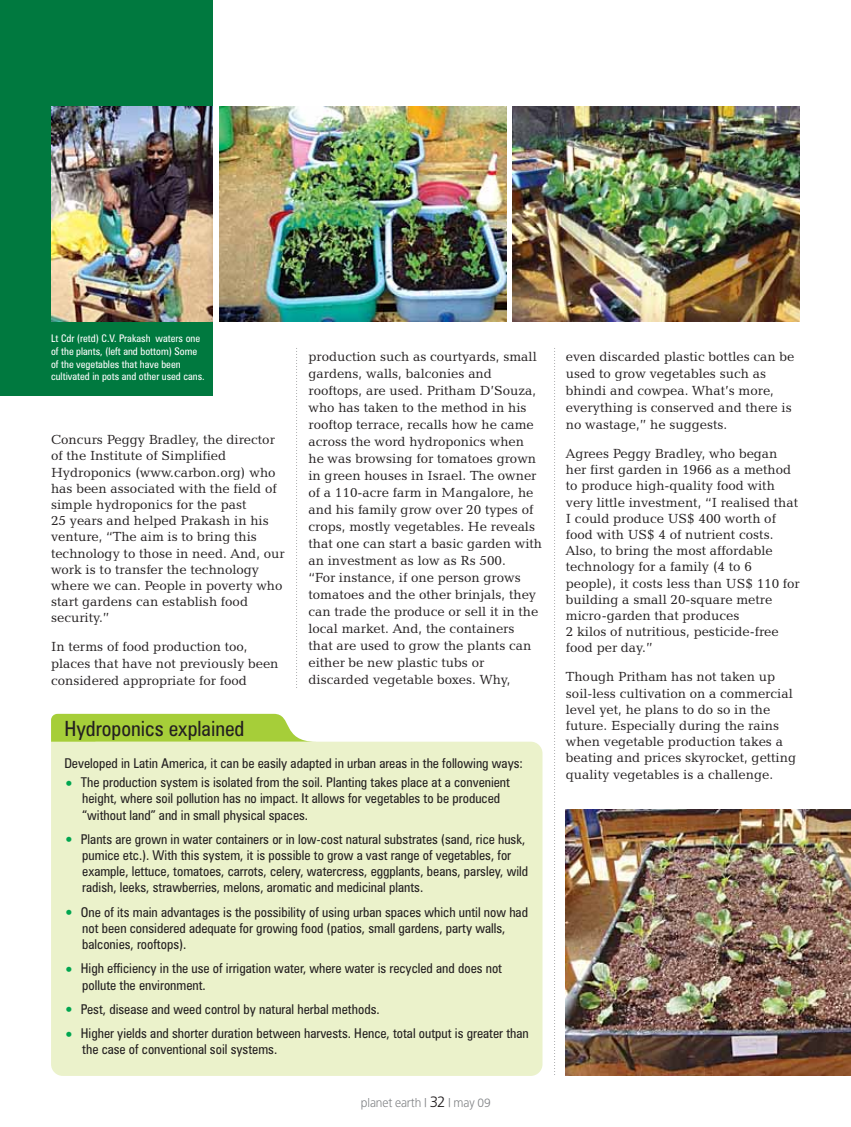
<style>
.page{position:relative;width:851px;height:1127px;background:#fff}
.page>*{position:absolute;margin:0;border:0;box-sizing:border-box;transform-origin:0 0}
.t1{font:condensed 21px "Zurich BT";color:#231f20}
.t2{font:15px "Bastardus Sans";color:#231f20}
.t3{font:13.5px/16.2px "Candida BT";color:#231f20}
.t4{font:condensed 13.5px/16.2px "Zurich BT";color:#231f20}
.t5{font:12px "Bastardus Sans";color:#808285}
.t6{font:condensed 10.5px/12.6px "Zurich BT";color:#fff}
</style>
<div class="page">
<svg style="left:51px;top:714px;width:265px;height:28px;background:#afd34e"></svg>
<img style="left:512px;top:106px;width:287px;height:216px">
<img style="left:219px;top:106px;width:288px;height:216px">
<img style="left:566px;top:809px;width:284px;height:266px">
<div style="left:51px;top:742px;width:491px;height:334px;background:#ebf2cb"></div>
<div style="left:0;top:0;width:213px;height:395px;background:#00793f"></div>
<svg style="left:554px;top:348px;width:1px;height:727px"></svg>
<svg style="left:296px;top:348px;width:1px;height:340px"></svg>
<img style="left:52px;top:106px;width:161px;height:215px">
<svg style="left:66px;top:780px;width:5px;height:5px"></svg>
<svg style="left:66px;top:837px;width:5px;height:5px"></svg>
<svg style="left:66px;top:910px;width:5px;height:5px"></svg>
<svg style="left:66px;top:966px;width:5px;height:6px"></svg>
<svg style="left:66px;top:1007px;width:5px;height:5px"></svg>
<svg style="left:66px;top:1031px;width:5px;height:5px"></svg>
<p class="t6" style="left:51px;top:333px;width:155px">Lt Cdr (retd) C.V. Prakash waters one of the plants, (left and bottom) Some of the vegetables that have been cultivated in pots and other used cans.</p>
<p class="t3" style="left:51px;top:433px;width:235px">Concurs Peggy Bradley, the director of the Institute of Simplified<br>Hydroponics (www.carbon.org) who has been associated with the field of simple hydroponics for the past<br>25 years and helped Prakash in his venture, “The aim is to bring this technology to those in need. And, our work is to transfer the technology where we can. People in poverty who start gardens can establish food security.”</p>
<p class="t3" style="left:51px;top:640px;width:229px;line-height:17px">In terms of food production too, places that have not previously been considered appropriate for food</p>
<p class="t3" style="left:308px;top:349px;width:235px;line-height:17px">production such as courtyards, small gardens, walls, balconies and rooftops, are used. Pritham D’Souza, who has taken to the method in his rooftop terrace, recalls how he came across the word hydroponics when he was browsing for tomatoes grown in green houses in Israel. The owner of a 110-acre farm in Mangalore, he and his family grow over 20 types of crops, mostly vegetables. He reveals that one can start a basic garden with an investment as low as Rs 500.<br>“For instance, if one person grows tomatoes and the other brinjals, they can trade the produce or sell it in the local market. And, the containers that are used to grow the plants can either be new plastic tubs or discarded vegetable boxes. Why,</p>
<h1 class="t1" style="left:64px;top:720px;width:182px">Hydroponics explained</h1>
<p class="t4" style="left:64px;top:754px;width:460px;line-height:19.4px;text-align:center">Developed in Latin America, it can be easily adapted in urban areas in the following ways:<br>The production system is isolated from the soil. Planting takes place at a convenient</p>
<p class="t4" style="left:82px;top:792px;width:419px">height, where soil pollution has no impact. It allows for vegetables to be produced “without land” and in small physical spaces.</p>
<p class="t4" style="left:81px;top:832px;width:449px">Plants are grown in water containers or in low-cost natural substrates (sand, rice husk, pumice etc.). With this system, it is possible to grow a vast range of vegetables, for example, lettuce, tomatoes, carrots, celery, watercress, eggplants, beans, parsley, wild radish, leeks, strawberries, melons, aromatic and medicinal plants.</p>
<p class="t4" style="left:81px;top:905px;width:448px">One of its main advantages is the possibility of using urban spaces which until now had not been considered adequate for growing food (patios, small gardens, party walls, balconies, rooftops).</p>
<p class="t4" style="left:81px;top:962px;width:422px">High efficiency in the use of irrigation water, where water is recycled and does not pollute the environment.</p>
<p class="t4" style="left:81px;top:998px;width:449px;line-height:24.3px">Pest, disease and weed control by natural herbal methods.<br>Higher yields and shorter duration between harvests. Hence, total output is greater than</p>
<p class="t4" style="left:82px;top:1042px;width:196px">the case of conventional soil systems.</p>
<p class="t2" style="left:429px;top:1096px;width:17px">32</p>
<p class="t5" style="left:360px;top:1098px;width:68px">planet earth |</p>
<p class="t5" style="left:448px;top:1098px;width:44px">| may 09</p>
<p class="t3" style="left:566px;top:349px;width:230px;line-height:17px">even discarded plastic bottles can be used to grow vegetables such as bhindi and cowpea. What’s more, everything is conserved and there is no wastage,” he suggests.</p>
<p class="t3" style="left:566px;top:447px;width:235px">Agrees Peggy Bradley, who began her first garden in 1966 as a method to produce high-quality food with very little investment, “I realised that<br>I could produce US$ 400 worth of food with US$ 4 of nutrient costs.<br>Also, to bring the most affordable technology for a family (4 to 6 people), it costs less than US$ 110 for building a small 20-square metre micro-garden that produces<br>2 kilos of nutritious, pesticide-free food per day.”</p>
<p class="t3" style="left:566px;top:670px;width:232px">Though Pritham has not taken up soil-less cultivation on a commercial level yet, he plans to do so in the future. Especially during the rains when vegetable production takes a beating and prices skyrocket, getting quality vegetables is a challenge.</p>
</div>
